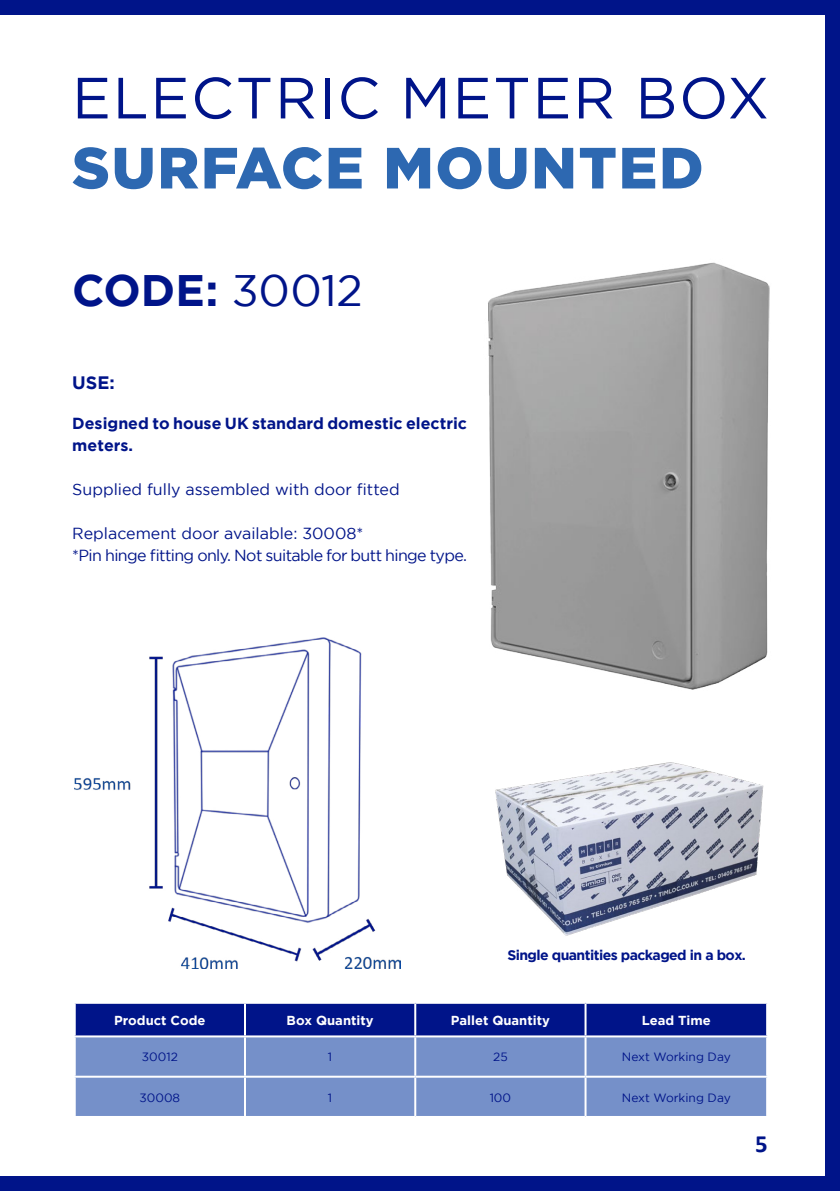
<style>
.page{position:relative;width:840px;height:1191px;background:#fff}
.page>*{position:absolute;margin:0;border:0;box-sizing:border-box;transform-origin:0 0}
.t1{font:58px "Gotham";letter-spacing:.03em;color:#001489}
.t2{font:900 58px "Gotham";letter-spacing:.03em;color:#2d68b1}
.t3{font:700 44px "Gotham";color:#001489}
.t4{font:700 24.8px "Calibri";color:#001489}
.t5{font:700 18px "Gotham";color:#001489}
.t6{font:16px/22px "Gotham";letter-spacing:-.04em;color:#001489}
.t7{font:700 16px/22px "Gotham";color:#001489}
.t8{font:16px "Gotham";color:#001489}
.t9{font:700 14px "Gotham";letter-spacing:-.04em;color:#001489}
.t10{font:700 13px "Gotham";color:#fff}
.t11{font:12px "Gotham";color:#001489}
.s1{font-weight:400}
</style>
<div class="page">
<div style="left:0;top:0;width:839px;height:14px;background:#001489"></div>
<div style="left:825px;top:0;width:14px;height:1191px;background:#001489"></div>
<div style="left:0;top:1176px;width:839px;height:15px;background:#001489"></div>
<div style="left:76px;top:1003px;width:689px;height:32px;background:#001489"></div>
<div style="left:76px;top:1037px;width:689px;height:79px;background:#7590c9"></div>
<hr style="left:244px;top:1003px;width:2px;height:32px;background:#fff">
<hr style="left:414px;top:1003px;width:2px;height:32px;background:#fff">
<hr style="left:584px;top:1003px;width:2px;height:32px;background:#fff">
<hr style="left:244px;top:1037px;width:2px;height:38px;background:#fff">
<hr style="left:414px;top:1037px;width:2px;height:38px;background:#fff">
<hr style="left:584px;top:1037px;width:2px;height:38px;background:#fff">
<hr style="left:74px;top:1075px;width:171px;height:2px;background:#fff">
<hr style="left:245px;top:1075px;width:170px;height:2px;background:#fff">
<hr style="left:244px;top:1077px;width:2px;height:39px;background:#fff">
<hr style="left:415px;top:1075px;width:170px;height:2px;background:#fff">
<hr style="left:414px;top:1077px;width:2px;height:39px;background:#fff">
<hr style="left:585px;top:1075px;width:182px;height:2px;background:#fff">
<hr style="left:584px;top:1077px;width:2px;height:39px;background:#fff">
<img style="left:75px;top:637px;width:325px;height:331px">
<img style="left:488px;top:262px;width:282px;height:428px">
<img style="left:495px;top:762px;width:269px;height:174px">
<h1 class="t1" style="left:72px;top:66px;width:698px">ELECTRIC METER BOX</h1>
<h1 class="t2" style="left:72px;top:134px;width:632px">SURFACE MOUNTED</h1>
<h2 class="t3" style="left:72px;top:265px;width:292px">CODE: <span class="s1">30012</span></h2>
<p class="t5" style="left:72px;top:372px;width:44px">USE:</p>
<p class="t7" style="left:72px;top:412px;width:396px">Designed to house UK standard domestic electric meters.</p>
<p class="t8" style="left:72px;top:480px;width:329px">Supplied fully assembled with door fitted</p>
<p class="t6" style="left:72px;top:522px;width:396px">Replacement door available: 30008*<br>*Pin hinge fitting only. Not suitable for butt hinge type.</p>
<p class="t9" style="left:507px;top:947px;width:240px">Single quantities packaged in a box.</p>
<p class="t10" style="left:114px;top:1012px;width:93px">Product Code</p>
<p class="t10" style="left:286px;top:1012px;width:88px">Box Quantity</p>
<p class="t10" style="left:450px;top:1012px;width:100px">Pallet Quantity</p>
<p class="t10" style="left:641px;top:1012px;width:71px">Lead Time</p>
<p class="t11" style="left:142px;top:1050px;width:37px">30012</p>
<p class="t11" style="left:328px;top:1050px;width:6px">1</p>
<p class="t11" style="left:493px;top:1050px;width:16px">25</p>
<p class="t11" style="left:621px;top:1050px;width:110px">Next Working Day</p>
<p class="t11" style="left:139px;top:1090px;width:42px">30008</p>
<p class="t11" style="left:328px;top:1090px;width:6px">1</p>
<p class="t11" style="left:489px;top:1090px;width:23px">100</p>
<p class="t11" style="left:621px;top:1090px;width:110px">Next Working Day</p>
<h3 class="t4" style="left:754px;top:1126px;width:14px">5</h3>
</div>
